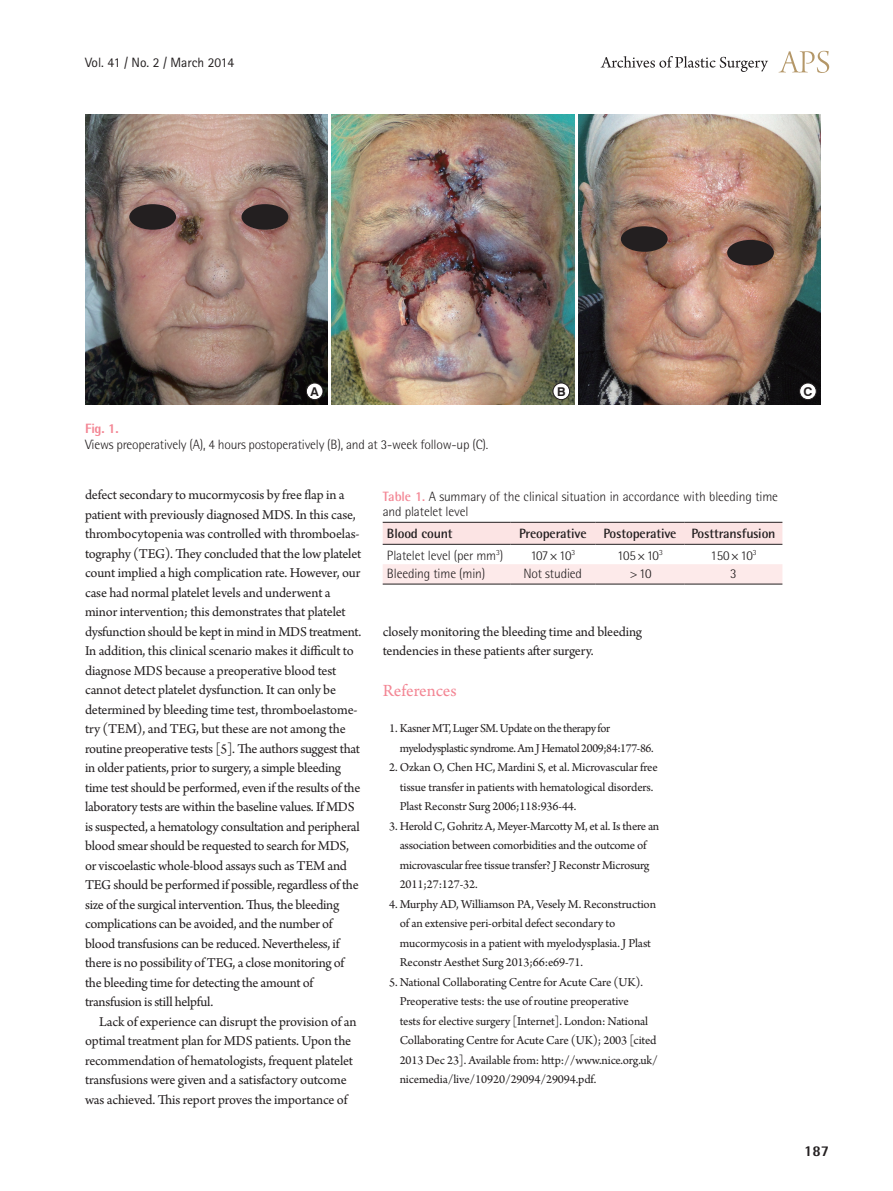
<style>
.page{position:relative;width:893px;height:1191px;background:#fff}
.page>*{position:absolute;margin:0;border:0;box-sizing:border-box;transform-origin:0 0}
.대제목_Letter{font:18px "Arno Pro";letter-spacing:-.005em;color:#f38694}
.t1{font:800 15px "Rotis Semi Sans Std";color:#231f20}
.성형_본문_이미지{font:14.25px/19.5px "Arno Pro";letter-spacing:-.015em;color:#231f20}
.그림__표-설명{font:300 13.5px/15px "Rotis Semi Sans Std";letter-spacing:-.01em;color:#231f20}
.표_그림체{font:300 13.5px/16.5px "Rotis Semi Sans Std";letter-spacing:-.015em;color:#231f20}
.그림__표-설명-2{font:700 13.5px "Rotis Semi Sans Std";letter-spacing:-.01em;color:#231f20}
.권_호_월{font:13.5px "Rotis Sans Serif Std";color:#231f20}
.참고문헌-1__이미지{font:12.75px/19.5px "Arno Pro";letter-spacing:-.015em;color:#231f20}
.t2{font:700 12.15px "Swiss 721 BT";color:#231f20}
.s1{font-weight:800;color:#f38694}
.s2{font-weight:700;color:#f38694}
</style>
<div class="page">
<svg style="left:779px;top:51px;width:50px;height:22px"></svg>
<svg style="left:601px;top:56px;width:167px;height:16px"></svg>
<img style="left:85px;top:115px;width:242px;height:289px">
<img style="left:332px;top:115px;width:242px;height:289px">
<img style="left:578px;top:115px;width:243px;height:289px">
<div style="left:306px;top:383px;width:17px;height:16px;background:#fff;border-radius:50%"></div>
<div style="left:306px;top:383px;width:17px;height:17px;border:1px solid #231f20;border-radius:50%"></div>
<div style="left:553px;top:383px;width:17px;height:16px;background:#fff;border-radius:50%"></div>
<div style="left:553px;top:383px;width:17px;height:17px;border:1px solid #231f20;border-radius:50%"></div>
<div style="left:800px;top:383px;width:16px;height:16px;background:#fff;border-radius:50%"></div>
<div style="left:799px;top:383px;width:17px;height:17px;border:1px solid #231f20;border-radius:50%"></div>
<div style="left:129px;top:204px;width:47px;height:26px;background:#231f20;border-radius:50%"></div>
<div style="left:242px;top:204px;width:46px;height:26px;background:#231f20;border-radius:50%"></div>
<div style="left:621px;top:226px;width:47px;height:26px;background:#231f20;border-radius:50%"></div>
<div style="left:727px;top:240px;width:47px;height:25px;background:#231f20;border-radius:50%"></div>
<svg style="left:383px;top:523px;width:399px;height:61px"></svg>
<hr style="left:383px;top:584px;width:127px;height:1px;background:#231f20">
<hr style="left:510px;top:584px;width:85px;height:1px;background:#231f20">
<hr style="left:595px;top:584px;width:90px;height:1px;background:#231f20">
<hr style="left:685px;top:584px;width:97px;height:1px;background:#231f20">
<hr style="left:383px;top:522px;width:127px;height:1px;background:#231f20">
<hr style="left:510px;top:522px;width:85px;height:1px;background:#231f20">
<hr style="left:595px;top:522px;width:90px;height:1px;background:#231f20">
<hr style="left:685px;top:522px;width:97px;height:1px;background:#231f20">
<hr style="left:383px;top:544px;width:127px;height:1px;background:#231f20">
<hr style="left:510px;top:544px;width:85px;height:1px;background:#231f20">
<hr style="left:595px;top:544px;width:90px;height:1px;background:#231f20">
<hr style="left:685px;top:544px;width:97px;height:1px;background:#231f20">
<p class="권_호_월" style="left:85px;top:54px;width:151px">Vol. 41 / No. 2 / March 2014</p>
<p class="t2" style="left:311px;top:384px;width:10px">A</p>
<p class="t2" style="left:557px;top:384px;width:10px">B</p>
<p class="t2" style="left:803px;top:384px;width:10px">C</p>
<p class="표_그림체" style="left:85px;top:420px;width:405px"><span class="s1">Fig. 1.<br></span>Views preoperatively (A), 4 hours postoperatively (B), and at 3-week follow-up (C).</p>
<p class="성형_본문_이미지" style="left:85px;top:486px;width:278px">defect secondary to mucormycosis by free flap in a patient with previously diagnosed MDS. In this case, thrombocytopenia was controlled with thromboelas&shy;tography (TEG). They concluded that the low platelet count implied a high complication rate. However, our case had normal platelet levels and underwent a minor intervention; this demonstrates that platelet dysfunction should be kept in mind in MDS treatment.<br>In addition, this clinical scenario makes it difficult to diagnose MDS because a preoperative blood test cannot detect platelet dysfunction. It can only be determined by bleeding time test, thromboelastome&shy;try (TEM), and TEG, but these are not among the routine preoperative tests [5]. The authors suggest that in older patients, prior to surgery, a simple bleeding time test should be performed, even if the results of the laboratory tests are within the baseline values. If MDS is suspected, a hematology consultation and peripheral blood smear should be requested to search for MDS, or viscoelastic whole-blood assays such as TEM and TEG should be performed if possible, regardless of the size of the surgical intervention. Thus, the bleeding complications can be avoided, and the number of blood transfusions can be reduced. Nevertheless, if there is no possibility of TEG, a close monitoring of the bleeding time for detecting the amount of transfusion is still helpful.</p>
<p class="성형_본문_이미지" style="left:85px;top:1012px;width:273px;text-indent:14px">Lack of experience can disrupt the provision of an optimal treatment plan for MDS patients. Upon the recommendation of hematologists, frequent platelet transfusions were given and a satisfactory outcome was achieved. This report proves the importance of</p>
<p class="그림__표-설명" style="left:383px;top:488px;width:397px"><span class="s2">Table 1.</span> A summary of the clinical situation in accordance with bleeding time and platelet level</p>
<p class="그림__표-설명-2" style="left:387px;top:525px;width:67px">Blood count</p>
<p class="그림__표-설명-2" style="left:519px;top:525px;width:69px">Preoperative</p>
<p class="그림__표-설명-2" style="left:603px;top:525px;width:75px">Postoperative</p>
<p class="그림__표-설명-2" style="left:691px;top:525px;width:86px">Posttransfusion</p>
<p class="그림__표-설명" style="left:387px;top:548px;width:118px">Platelet level (per mm<sup>3</sup>)</p>
<p class="그림__표-설명" style="left:530px;top:548px;width:46px">107×10<sup>3</sup></p>
<p class="그림__표-설명" style="left:617px;top:548px;width:47px">105×10<sup>3</sup></p>
<p class="그림__표-설명" style="left:710px;top:548px;width:48px">150×10<sup>3</sup></p>
<p class="그림__표-설명" style="left:387px;top:565px;width:100px">Bleeding time (min)</p>
<p class="그림__표-설명" style="left:523px;top:565px;width:60px">Not studied</p>
<p class="그림__표-설명" style="left:630px;top:565px;width:23px">&gt;10</p>
<p class="그림__표-설명" style="left:730px;top:565px;width:8px">3</p>
<p class="성형_본문_이미지" style="left:383px;top:622px;width:261px">closely monitoring the bleeding time and bleeding tendencies in these patients after surgery.</p>
<p class="대제목_Letter" style="left:383px;top:680px;width:75px">References</p>
<p class="참고문헌-1__이미지" style="left:400px;top:719px;width:255px;text-indent:-11px">1. Kasner MT, Luger SM. Update on the therapy for myelodysplastic syndrome. Am J Hematol 2009;84:177-86.</p>
<p class="참고문헌-1__이미지" style="left:400px;top:758px;width:259px;text-indent:-11px">2. Ozkan O, Chen HC, Mardini S, et al. Microvascular free tissue transfer in patients with hematological disorders.<br>Plast Reconstr Surg 2006;118:936-44.</p>
<p class="참고문헌-1__이미지" style="left:400px;top:816px;width:261px;text-indent:-11px">3. Herold C, Gohritz A, Meyer-Marcotty M, et al. Is there an association between comorbidities and the outcome of microvascular free tissue transfer? J Reconstr Microsurg 2011;27:127-32.</p>
<p class="참고문헌-1__이미지" style="left:400px;top:894px;width:258px;text-indent:-11px">4. Murphy AD, Williamson PA, Vesely M. Reconstruction of an extensive peri-orbital defect secondary to mucormycosis in a patient with myelodysplasia. J Plast Reconstr Aesthet Surg 2013;66:e69-71.</p>
<p class="참고문헌-1__이미지" style="left:400px;top:972px;width:260px;text-indent:-11px">5. National Collaborating Centre for Acute Care (UK).<br>Preoperative tests: the use of routine preoperative<br>tests for elective surgery [Internet]. London: National Collaborating Centre for Acute Care (UK); 2003 [cited 2013 Dec 23]. Available from: http://www.nice.org.uk/ nicemedia/live/10920/29094/29094.pdf.</p>
<p class="t1" style="left:804px;top:1141px;width:27px">187</p>
</div>
